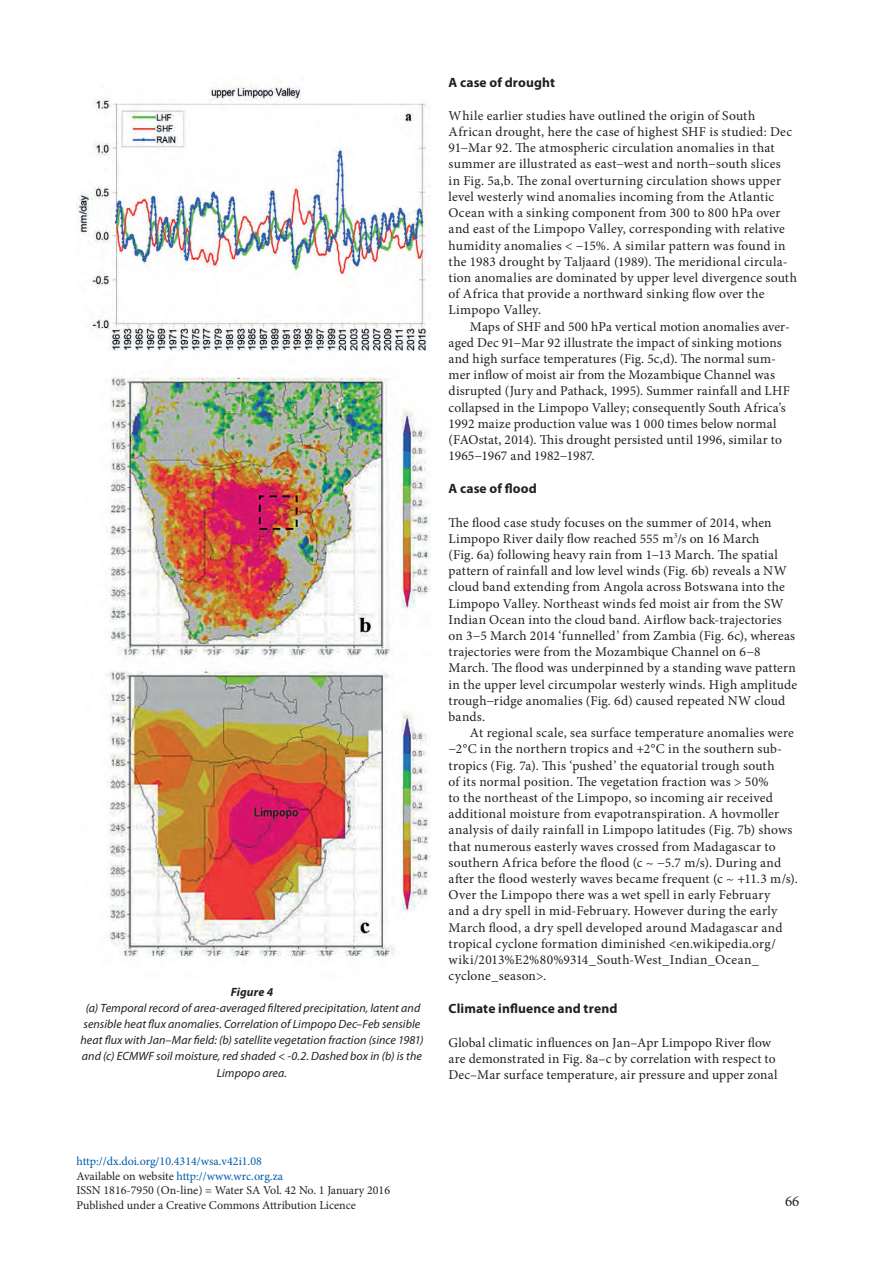
<style>
.page{position:relative;width:893px;height:1263px;background:#fff}
.page>*{position:absolute;margin:0;border:0;box-sizing:border-box;transform-origin:0 0}
.t1{font:15px "Minion Pro";color:#231f20}
.t2{font:13.5px/16.2px "Minion Pro";letter-spacing:.015em;color:#231f20}
.t3{font:700 13.5px "Myriad Pro";letter-spacing:.01em;color:#231f20}
.t4{font:italic 12px/16.2px "Myriad Pro";letter-spacing:.005em;color:#231f20;text-align:center}
.t5{font:12px/14.4px "Minion Pro";color:#231f20}
.t6{font:italic 700 12px "Myriad Pro";letter-spacing:.01em;color:#231f20}
.s1{color:#015aaa}
</style>
<div class="page">
<img style="left:76px;top:85px;width:355px;height:874px">
<p class="t6" style="left:231px;top:984px;width:44px">Figure 4</p>
<p class="t4" style="left:80px;top:1000px;width:345px">(a) Temporal record of area-averaged filtered precipitation, latent and sensible heat flux anomalies. Correlation of Limpopo Dec–Feb sensible heat flux with Jan–Mar field: (b) satellite vegetation fraction (since 1981) and (c) ECMWF soil moisture, red shaded &lt; -0.2. Dashed box in (b) is the Limpopo area.</p>
<p class="t3" style="left:449px;top:73px;width:108px">A case of drought</p>
<p class="t2" style="left:449px;top:108px;width:350px">While earlier studies have outlined the origin of South African drought, here the case of highest SHF is studied: Dec 91−Mar 92. The atmospheric circulation anomalies in that summer are illustrated as east−west and north−south slices<br>in Fig. 5a,b. The zonal overturning circulation shows upper level westerly wind anomalies incoming from the Atlantic Ocean with a sinking component from 300 to 800 hPa over and east of the Limpopo Valley, corresponding with relative humidity anomalies &lt; −15%. A similar pattern was found in the 1983 drought by Taljaard (1989). The meridional circula&shy;tion anomalies are dominated by upper level divergence south of Africa that provide a northward sinking flow over the Limpopo Valley.</p>
<p class="t2" style="left:449px;top:318px;width:343px;text-indent:21px">Maps of SHF and 500 hPa vertical motion anomalies aver&shy;aged Dec 91−Mar 92 illustrate the impact of sinking motions and high surface temperatures (Fig. 5c,d). The normal sum&shy;mer inflow of moist air from the Mozambique Channel was disrupted (Jury and Pathack, 1995). Summer rainfall and LHF collapsed in the Limpopo Valley; consequently South Africa’s 1992 maize production value was 1 000 times below normal (FAOstat, 2014). This drought persisted until 1996, similar to 1965−1967 and 1982−1987.</p>
<p class="t3" style="left:449px;top:480px;width:90px">A case of flood</p>
<p class="t2" style="left:449px;top:514px;width:350px">The flood case study focuses on the summer of 2014, when Limpopo River daily flow reached 555 m<sup>3</sup>/s on 16 March<br>(Fig. 6a) following heavy rain from 1−13 March. The spatial pattern of rainfall and low level winds (Fig. 6b) reveals a NW cloud band extending from Angola across Botswana into the Limpopo Valley. Northeast winds fed moist air from the SW Indian Ocean into the cloud band. Airflow back-trajectories on 3−5 March 2014 ‘funnelled’ from Zambia (Fig. 6c), whereas trajectories were from the Mozambique Channel on 6−8<br>March. The flood was underpinned by a standing wave pattern in the upper level circumpolar westerly winds. High amplitude trough−ridge anomalies (Fig. 6d) caused repeated NW cloud bands.</p>
<p class="t2" style="left:449px;top:725px;width:351px;text-indent:21px">At regional scale, sea surface temperature anomalies were −2°C in the northern tropics and +2°C in the southern sub&shy;tropics (Fig. 7a). This ‘pushed’ the equatorial trough south<br>of its normal position. The vegetation fraction was &gt; 50%<br>to the northeast of the Limpopo, so incoming air received additional moisture from evapotranspiration. A hovmoller analysis of daily rainfall in Limpopo latitudes (Fig. 7b) shows that numerous easterly waves crossed from Madagascar to southern Africa before the flood (c ~ −5.7 m/s). During and after the flood westerly waves became frequent (c ~ +11.3 m/s).<br>Over the Limpopo there was a wet spell in early February<br>and a dry spell in mid-February. However during the early March flood, a dry spell developed around Madagascar and tropical cyclone formation diminished &lt;en.wikipedia.org/ wiki/2013%E2%80%9314_South-West_Indian_Ocean_ cyclone_season&gt;.</p>
<p class="t3" style="left:449px;top:1000px;width:170px">Climate influence and trend</p>
<p class="t2" style="left:449px;top:1034px;width:330px">Global climatic influences on Jan–Apr Limpopo River flow are demonstrated in Fig. 8a–c by correlation with respect to<br>Dec–Mar surface temperature, air pressure and upper zonal</p>
<p class="t5" style="left:77px;top:1154px;width:315px"><span class="s1">http://dx.doi.org/10.4314/wsa.v42i1.08<br></span>Available on website <span class="s1">http://www.wrc.org.za<br></span>ISSN 1816-7950 (On-line) = Water SA Vol. 42 No. 1 January 2016<br>Published under a Creative Commons Attribution Licence</p>
<p class="t1" style="left:785px;top:1191px;width:16px">66</p>
</div>
